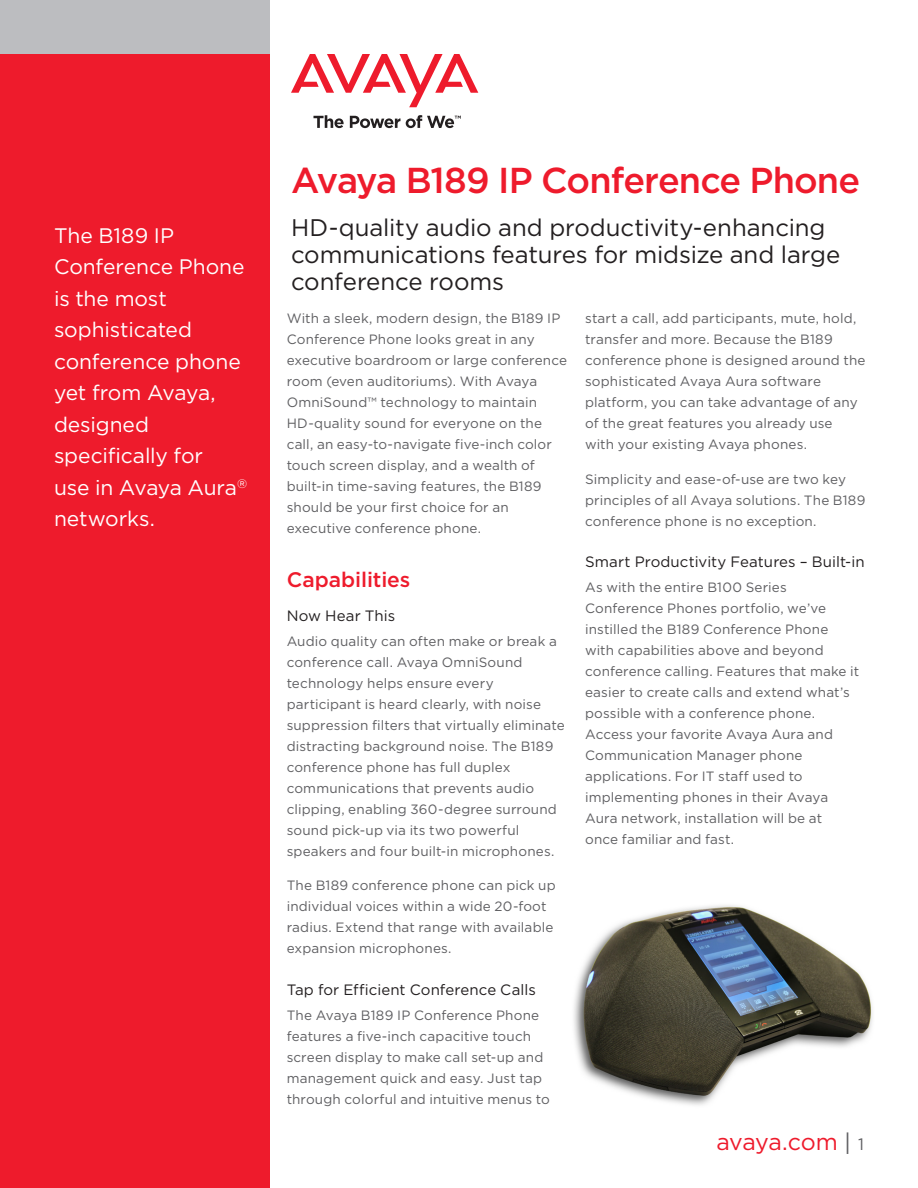
<style>
.page{position:relative;width:918px;height:1188px;background:#fff}
.page>*{position:absolute;margin:0;border:0;box-sizing:border-box;transform-origin:0 0}
.t1{font:500 36px "Gotham";letter-spacing:-.025em;color:#ee1b2c}
.t2{font:24px/27px "Gotham";letter-spacing:-.005em;color:#231f20}
.t3{font:23.25px "Gotham";letter-spacing:-.015em;color:#ee1b2c}
.t4{font:21px/31.5px "Gotham";letter-spacing:-.005em;color:#fff}
.t5{font:500 21px "Gotham";letter-spacing:-.005em;color:#ee1b2c}
.t6{font:15px "Gotham";letter-spacing:.005em;color:#231f20}
.t7{font:13.5px/21px "Gotham";letter-spacing:.01em;color:#5f5f62}
.s1{color:#5f5f62}
.s2{font-size:16.5px;color:#5f5f62}
</style>
<div class="page">
<svg style="left:291px;top:54px;width:187px;height:53px"></svg>
<svg style="left:313px;top:115px;width:31px;height:13px"></svg>
<svg style="left:350px;top:116px;width:50px;height:12px"></svg>
<svg style="left:406px;top:115px;width:55px;height:13px"></svg>
<div style="left:0;top:0;width:270px;height:1188px;background:#ee1b2c"></div>
<div style="left:0;top:0;width:270px;height:54px;background:#bcbdc0"></div>
<img style="left:573px;top:905px;width:300px;height:200px">
<h3 class="t4" style="left:54px;top:219px;width:195px">The B189 IP<br>Conference Phone is the most sophisticated conference phone yet from Avaya, designed specifically for<br>use in Avaya Aura<sup>® </sup>networks.</h3>
<h1 class="t1" style="left:291px;top:160px;width:571px">Avaya B189 IP Conference Phone</h1>
<h2 class="t2" style="left:291px;top:214px;width:551px">HD-quality audio and productivity-enhancing communications features for midsize and large conference rooms</h2>
<p class="t7" style="left:287px;top:308px;width:282px">With a sleek, modern design, the B189 IP Conference Phone looks great in any executive boardroom or large conference room (even auditoriums). With Avaya OmniSound™ technology to maintain HD-quality sound for everyone on the call, an easy-to-navigate five-inch color touch screen display, and a wealth of built-in time-saving features, the B189 should be your first choice for an executive conference phone.</p>
<h3 class="t5" style="left:287px;top:568px;width:125px">Capabilities</h3>
<p class="t6" style="left:287px;top:607px;width:110px">Now Hear This</p>
<p class="t7" style="left:287px;top:630px;width:280px">Audio quality can often make or break a conference call. Avaya OmniSound technology helps ensure every participant is heard clearly, with noise suppression filters that virtually eliminate distracting background noise. The B189 conference phone has full duplex communications that prevents audio clipping, enabling 360-degree surround sound pick-up via its two powerful speakers and four built-in microphones.</p>
<p class="t7" style="left:287px;top:875px;width:270px">The B189 conference phone can pick up individual voices within a wide 20-foot radius. Extend that range with available expansion microphones.</p>
<p class="t6" style="left:287px;top:981px;width:251px">Tap for Efficient Conference Calls</p>
<p class="t7" style="left:287px;top:1004px;width:265px">The Avaya B189 IP Conference Phone features a five-inch capacitive touch screen display to make call set-up and management quick and easy. Just tap through colorful and intuitive menus to</p>
<p class="t7" style="left:585px;top:308px;width:282px">start a call, add participants, mute, hold, transfer and more. Because the B189 conference phone is designed around the sophisticated Avaya Aura software platform, you can take advantage of any of the great features you already use<br>with your existing Avaya phones.</p>
<p class="t7" style="left:585px;top:468px;width:282px">Simplicity and ease-of-use are two key principles of all Avaya solutions. The B189 conference phone is no exception.</p>
<p class="t6" style="left:585px;top:554px;width:281px">Smart Productivity Features – Built-in</p>
<p class="t7" style="left:585px;top:577px;width:276px">As with the entire B100 Series Conference Phones portfolio, we’ve instilled the B189 Conference Phone with capabilities above and beyond conference calling. Features that make it easier to create calls and extend what’s possible with a conference phone.<br>Access your favorite Avaya Aura and Communication Manager phone applications. For IT staff used to implementing phones in their Avaya Aura network, installation will be at<br>once familiar and fast.</p>
<h3 class="t3" style="left:716px;top:1129px;width:149px">avaya.com <span class="s1">|</span> <span class="s2">1</span></h3>
</div>
